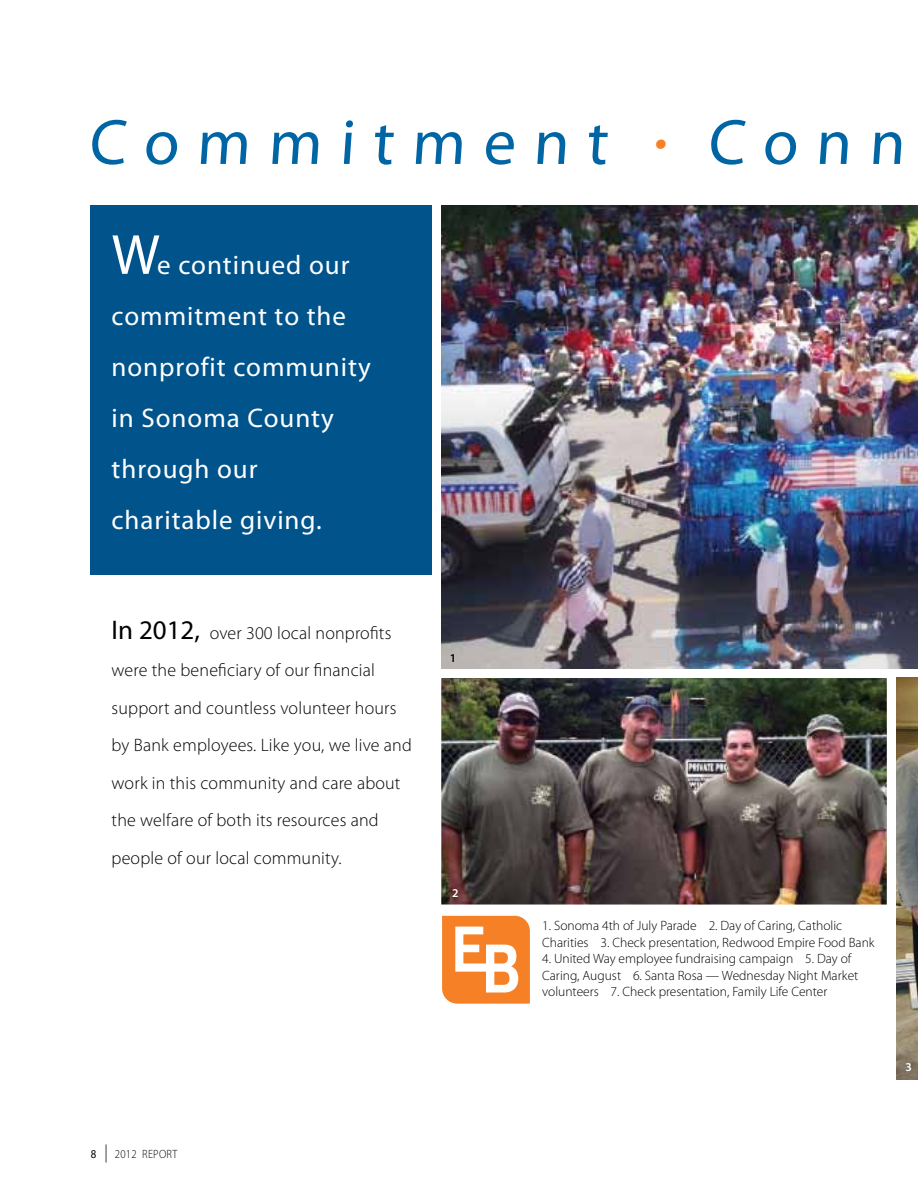
<style>
.page{position:relative;width:918px;height:1188px;background:#fff}
.page>*{position:absolute;margin:0;border:0;box-sizing:border-box;transform-origin:0 0}
.t1{font:64.5px "Myriad Pro";color:#0065a4}
.t2{font:27px/51px "Myriad Pro";letter-spacing:.035em;color:#fff}
.t3{font:300 18px/37.5px "Myriad Pro";letter-spacing:.01em;color:#000}
.t4{font:300 13.5px/16.5px "Myriad Pro";color:#000}
.t5{font:300 12px "Myriad Pro";letter-spacing:.025em;color:#000;scale:.9 1}
.t6{font:600 12px "Myriad Pro";color:#fff}
.t7{font:600 12px "Myriad Pro";color:#000}
.s1{font-size:45px;color:#f58025}
.s2{font-size:57px}
.s3{font-weight:400;font-size:27px}
.s4{font-weight:400}
.s5{font-size:18px}
</style>
<div class="page">
<div style="left:91px;top:206px;width:341px;height:369px;background:#00548b"></div>
<svg style="left:442px;top:916px;width:88px;height:88px"></svg>
<img style="left:441px;top:206px;width:477px;height:463px">
<img style="left:441px;top:678px;width:446px;height:227px">
<img style="left:896px;top:678px;width:22px;height:402px">
<h1 class="t1" style="left:88px;top:103px;width:823px">Commitment <span class="s1">•</span> Conn</h1>
<h2 class="t2" style="left:112px;top:239px;width:261px"><span class="s2">W</span>e continued our commitment to the nonprofit community in Sonoma County through our charitable giving.</h2>
<p class="t3" style="left:112px;top:614px;width:302px"><span class="s3">In 2012,</span> over 300 local nonprofits were the beneficiary of our financial support and countless volunteer hours by Bank employees. Like you, we live and work in this community and care about the welfare of both its resources and people of our local community.</p>
<p class="t7" style="left:450px;top:650px;width:8px">1</p>
<p class="t6" style="left:452px;top:885px;width:8px">2</p>
<p class="t5" style="left:91px;top:1147px;width:98px"><span class="s4">8</span> <span class="s5">|</span> 2012 REPORT</p>
<p class="t4" style="left:542px;top:917px;width:334px">1. Sonoma 4th of July Parade 2. Day of Caring, Catholic<br>Charities 3. Check presentation, Redwood Empire Food Bank</p>
<p class="t4" style="left:542px;top:950px;width:318px">4. United Way employee fundraising campaign 5. Day of<br>Caring, August 6. Santa Rosa — Wednesday Night Market volunteers 7. Check presentation, Family Life Center</p>
<p class="t6" style="left:906px;top:1059px;width:8px">3</p>
</div>
